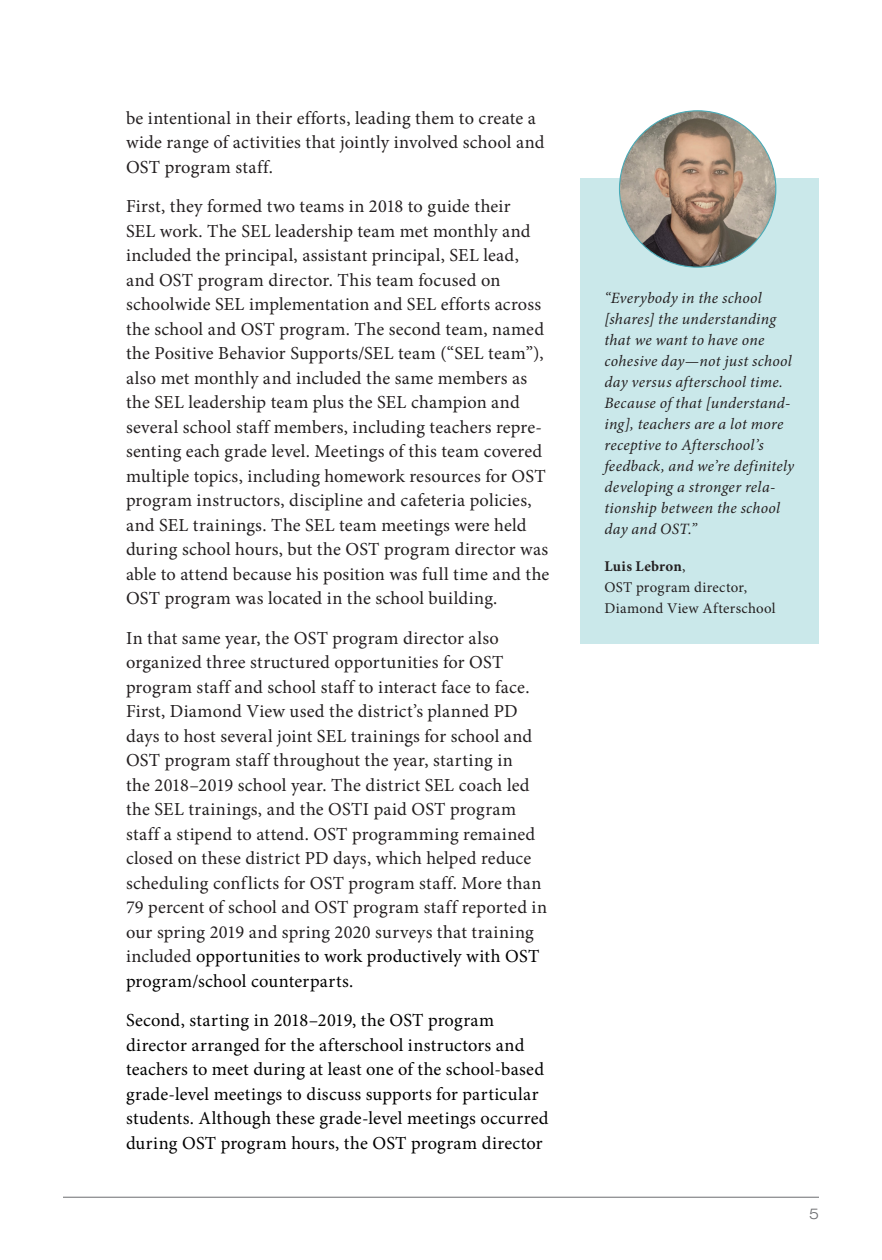
<style>
.page{position:relative;width:882px;height:1260px;background:#fff}
.page>*{position:absolute;margin:0;border:0;box-sizing:border-box;transform-origin:0 0}
.Body{font:18.38px/24.5px "Minion Pro";letter-spacing:.015em;color:#231f20}
.Body-2{font:18.38px/24.5px "Minion Pro";letter-spacing:.015em;color:#000}
.Principal_pull_quote{font:italic 15.75px/21px "Minion Pro";letter-spacing:.02em;color:#231f20}
.Body-3{font:14.88px/21px "Minion Pro";letter-spacing:.02em;color:#231f20}
.t1{font:300 expanded 14.88px "Helvetica Neue LT Std";color:#6c6d70}
.s1{color:#000}
.s2{font-weight:700}
</style>
<div class="page">
<hr style="left:63px;top:1197px;width:756px;height:1px;background:#6c6d70">
<div style="left:581px;top:178px;width:238px;height:466px;background:#cae8ea"></div>
<img style="left:619px;top:111px;width:157px;height:156px;border-radius:78px">
<p class="Body" style="left:126px;top:106px;width:420px">be intentional in their efforts, leading them to create a wide range of activities that jointly involved school and<br>OST program staff.</p>
<p class="Body" style="left:126px;top:194px;width:425px">First, they formed two teams in 2018 to guide their<br>SEL work. The SEL leadership team met monthly and included the principal, assistant principal, SEL lead, and OST program director. This team focused on schoolwide SEL implementation and SEL efforts across the school and OST program. The second team, named the Positive Behavior Supports/SEL team (“SEL team”), also met monthly and included the same members as the SEL leadership team plus the SEL champion and several school staff members, including teachers repre&shy;senting each grade level. Meetings of this team covered multiple topics, including homework resources for OST program instructors, discipline and cafeteria policies, and SEL trainings. The SEL team meetings were held during school hours, but the OST program director was able to attend because his position was full time and the OST program was located in the school building.</p>
<p class="Body" style="left:126px;top:626px;width:423px">In that same year, the OST program director also organized three structured opportunities for OST program staff and school staff to interact face to face.<br>First, Diamond View used the district’s planned PD days to host several joint SEL trainings for school and OST program staff throughout the year, starting in<br>the 2018–2019 school year. The district SEL coach led the SEL trainings, and the OSTI paid OST program staff a stipend to attend. OST programming remained closed on these district PD days, which helped reduce scheduling conflicts for OST program staff. More than 79 percent of school and OST program staff reported in our spring 2019 and spring 2020 surveys that training included <span class="s1">opportunities to work productively with OST program/school counterparts.</span></p>
<p class="Body-2" style="left:126px;top:1008px;width:424px">Second, starting in 2018–2019, the OST program director arranged for the afterschool instructors and teachers to meet during at least one of the school-based grade-level meetings to discuss supports for particular students. Although these grade-level meetings occurred during OST program hours, the OST program director</p>
<p class="Principal_pull_quote" style="left:604px;top:288px;width:191px">“Everybody in the school [shares] the understanding that we want to have one cohesive day—not just school day versus afterschool time.<br>Because of that [understand&shy;ing], teachers are a lot more receptive to Afterschool’s feedback, and we’re definitely developing a stronger rela&shy;tionship between the school day and OST.”</p>
<p class="Body-3" style="left:604px;top:555px;width:173px"><span class="s2">Luis Lebron</span>,<br>OST program director,<br>Diamond View Afterschool</p>
<p class="t1" style="left:809px;top:1205px;width:11px">5</p>
</div>
